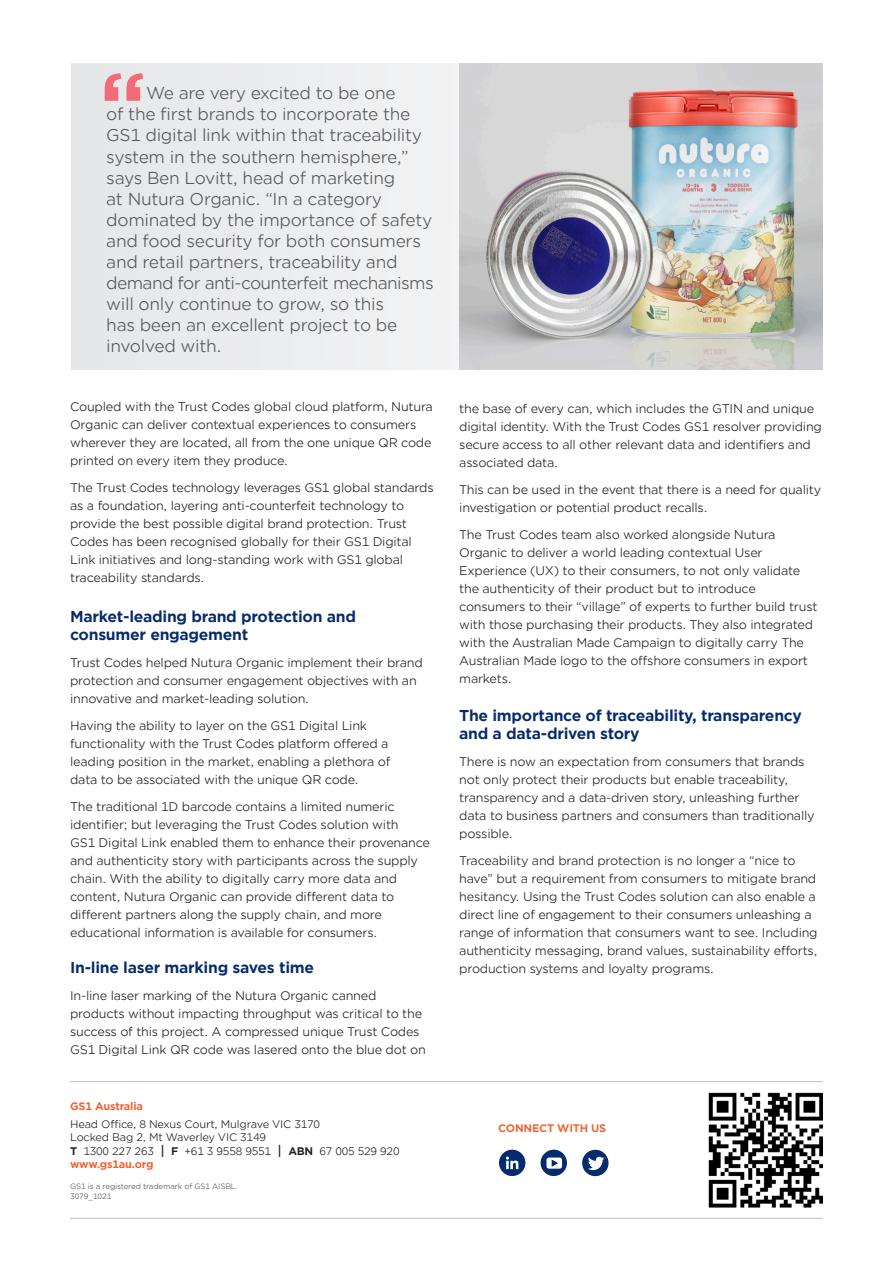
<style>
.page{position:relative;width:893px;height:1263px;background:#fff}
.page>*{position:absolute;margin:0;border:0;box-sizing:border-box;transform-origin:0 0}
._16_Body_Text__8pt{font:700 84px "Gotham Office";color:#f16b79}
._16_Body_Text__8pt-2{font:16.5px/21px "Gotham Office";letter-spacing:-.02em;color:#57585a}
._13_Subhead_1__11pt{font:700 15px/18px "Gotham Office";letter-spacing:-.02em;color:#052b6c}
._16_Body_Text__8pt-3{font:12px/18px "Gotham Office";letter-spacing:-.02em;color:#231f20}
.t1{font:10.5px/13.5px "Gotham Office";letter-spacing:-.02em;color:#231f20}
.t2{font:700 10.5px "Gotham Office";letter-spacing:-.02em;color:#f16232}
.t3{font:7.5px/10.5px "Gotham Office";letter-spacing:-.02em;color:#57585a}
.s1{font-weight:700}
.s2{font-size:16.5px}
.s3{font-weight:700;color:#f16232}
</style>
<div class="page">
<hr style="left:70px;top:1081px;width:753px;height:1px;background:#bcbdc0">
<img style="left:709px;top:1093px;width:114px;height:115px">
<hr style="left:70px;top:1218px;width:753px;height:1px;background:#bcbdc0">
<div style="left:540px;top:1149px;width:27px;height:27px;background:#052b6c;border-radius:50%"></div>
<svg style="left:546px;top:1157px;width:16px;height:12px"></svg>
<div style="left:499px;top:1149px;width:26px;height:27px;background:#052b6c;border-radius:50%"></div>
<svg style="left:506px;top:1156px;width:12px;height:13px"></svg>
<div style="left:582px;top:1150px;width:27px;height:26px;background:#052b6c;border-radius:50%"></div>
<svg style="left:588px;top:1157px;width:16px;height:13px"></svg>
<div style="left:72px;top:64px;width:749px;height:306px;background:#e6e7e9"></div>
<img style="left:459px;top:64px;width:364px;height:306px">
<p class="_16_Body_Text__8pt" style="left:99px;top:46px;width:49px">“</p>
<p class="_16_Body_Text__8pt-2" style="left:106px;top:82px;width:329px;text-indent:40px">We are very excited to be one<br>of the first brands to incorporate the GS1 digital link within that traceability system in the southern hemisphere,” says Ben Lovitt, head of marketing<br>at Nutura Organic. “In a category dominated by the importance of safety and food security for both consumers and retail partners, traceability and demand for anti-counterfeit mechanisms will only continue to grow, so this<br>has been an excellent project to be involved with.</p>
<p class="_16_Body_Text__8pt-3" style="left:70px;top:398px;width:364px">Coupled with the Trust Codes global cloud platform, Nutura Organic can deliver contextual experiences to consumers wherever they are located, all from the one unique QR code printed on every item they produce.</p>
<p class="_16_Body_Text__8pt-3" style="left:70px;top:479px;width:365px">The Trust Codes technology leverages GS1 global standards as a foundation, layering anti-counterfeit technology to provide the best possible digital brand protection. Trust Codes has been recognised globally for their GS1 Digital Link initiatives and long-standing work with GS1 global traceability standards.</p>
<p class="_13_Subhead_1__11pt" style="left:70px;top:607px;width:287px">Market-leading brand protection and consumer engagement</p>
<p class="_16_Body_Text__8pt-3" style="left:70px;top:653px;width:354px">Trust Codes helped Nutura Organic implement their brand protection and consumer engagement objectives with an innovative and market-leading solution.</p>
<p class="_16_Body_Text__8pt-3" style="left:70px;top:716px;width:322px">Having the ability to layer on the GS1 Digital Link functionality with the Trust Codes platform offered a leading position in the market, enabling a plethora of data to be associated with the unique QR code.</p>
<p class="_16_Body_Text__8pt-3" style="left:70px;top:797px;width:361px">The traditional 1D barcode contains a limited numeric identifier; but leveraging the Trust Codes solution with<br>GS1 Digital Link enabled them to enhance their provenance and authenticity story with participants across the supply chain. With the ability to digitally carry more data and content, Nutura Organic can provide different data to different partners along the supply chain, and more educational information is available for consumers.</p>
<p class="_13_Subhead_1__11pt" style="left:70px;top:958px;width:245px">In-line laser marking saves time</p>
<p class="_16_Body_Text__8pt-3" style="left:70px;top:986px;width:357px">In-line laser marking of the Nutura Organic canned products without impacting throughput was critical to the success of this project. A compressed unique Trust Codes GS1 Digital Link QR code was lasered onto the blue dot on</p>
<p class="t2" style="left:70px;top:1099px;width:74px">GS1 Australia</p>
<p class="t1" style="left:70px;top:1117px;width:331px">Head Office, 8 Nexus Court, Mulgrave VIC 3170<br>Locked Bag 2, Mt Waverley VIC 3149<br><span class="s1">T</span> 1300 227 263 <span class="s2">I</span> <span class="s1">F</span> +61 3 9558 9551 <span class="s2">I</span> <span class="s1">ABN</span> 67 005 529 920 <span class="s3">www.gs1au.org</span></p>
<p class="t3" style="left:70px;top:1180px;width:169px">GS1 is a registered trademark of GS1 AISBL.<br>3079_1021</p>
<p class="_16_Body_Text__8pt-3" style="left:459px;top:399px;width:364px">the base of every can, which includes the GTIN and unique digital identity. With the Trust Codes GS1 resolver providing secure access to all other relevant data and identifiers and associated data.</p>
<p class="_16_Body_Text__8pt-3" style="left:459px;top:480px;width:363px">This can be used in the event that there is a need for quality investigation or potential product recalls.</p>
<p class="_16_Body_Text__8pt-3" style="left:459px;top:525px;width:360px">The Trust Codes team also worked alongside Nutura Organic to deliver a world leading contextual User Experience (UX) to their consumers, to not only validate the authenticity of their product but to introduce consumers to their “village” of experts to further build trust with those purchasing their products. They also integrated with the Australian Made Campaign to digitally carry The Australian Made logo to the offshore consumers in export markets.</p>
<p class="_13_Subhead_1__11pt" style="left:459px;top:706px;width:344px">The importance of traceability, transparency and a data-driven story</p>
<p class="_16_Body_Text__8pt-3" style="left:459px;top:752px;width:357px">There is now an expectation from consumers that brands not only protect their products but enable traceability, transparency and a data-driven story, unleashing further data to business partners and consumers than traditionally possible.</p>
<p class="_16_Body_Text__8pt-3" style="left:459px;top:851px;width:360px">Traceability and brand protection is no longer a “nice to have” but a requirement from consumers to mitigate brand hesitancy. Using the Trust Codes solution can also enable a direct line of engagement to their consumers unleashing a range of information that consumers want to see. Including authenticity messaging, brand values, sustainability efforts, production systems and loyalty programs.</p>
<p class="t2" style="left:498px;top:1121px;width:110px">CONNECT WITH US</p>
</div>
